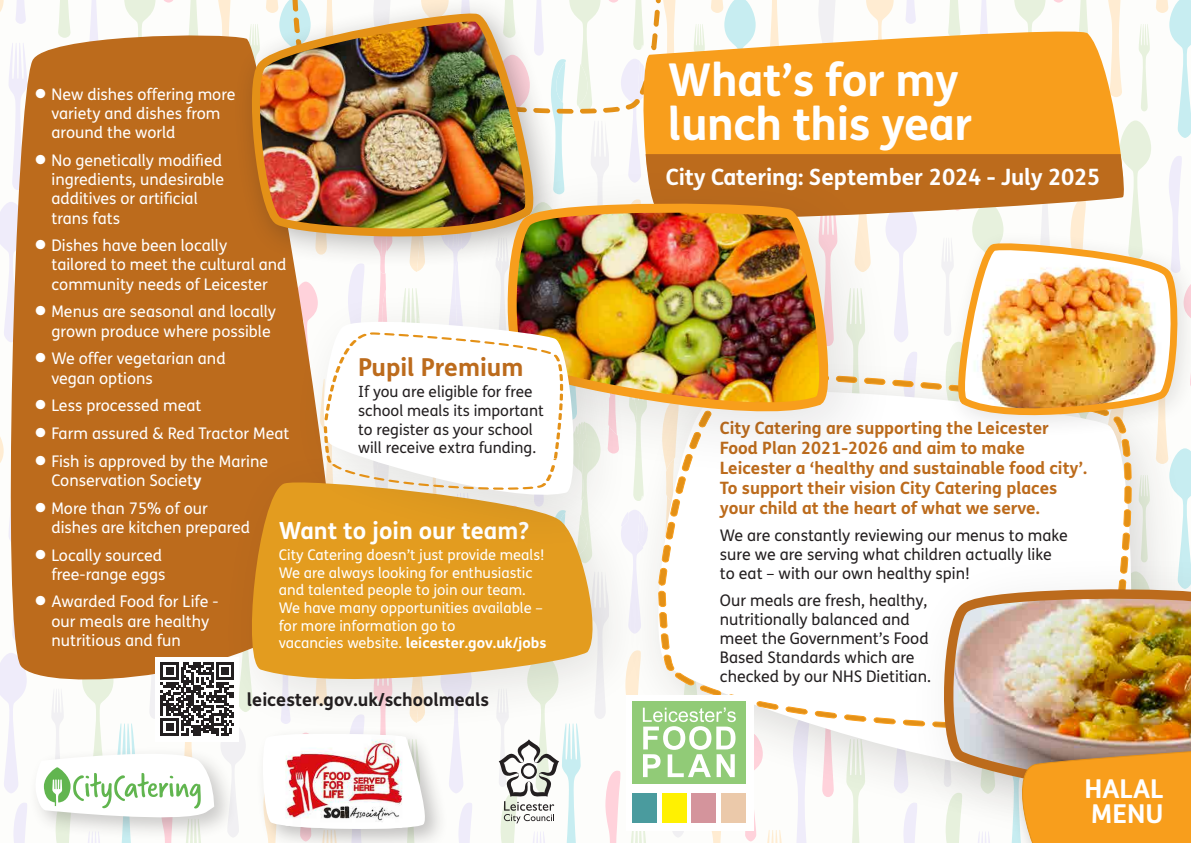
<style>
.page{position:relative;width:1191px;height:843px;background:#fff}
.page>*{position:absolute;margin:0;border:0;box-sizing:border-box;transform-origin:0 0}
.t1{font:700 45.3px/44.2px "FS Me";letter-spacing:-.01em;color:#fff}
.t2{font:700 26px "FS Me";color:#fff}
.t3{font:700 24.7px "FS Me";color:#bc6b1c}
.t4{font:700 23.5px "FS Me";color:#fff}
.t5{font:700 22.5px "FS Me";letter-spacing:-.01em;color:#fff}
.t6{font:700 18px "FS Me";color:#231f20}
.t7{font:700 17px/20px "FS Me";color:#bc6b1c}
.t8{font:16px/19.2px "FS Me";color:#fff}
.t9{font:16px/19.2px "FS Me";color:#231f20}
.t10{font:15.5px/18.5px "FS Me";color:#231f20}
.t11{font:14.7px/17.6px "FS Me";color:#fff}
.s1{font-weight:700}
</style>
<div class="page">
<svg style="left:0;top:0;width:246px;height:843px"></svg>
<div style="left:255px;top:726px;width:193px;height:117px;background:#fdfdfb"></div>
<svg style="left:0;top:32px;width:260px;height:663px;background:#c27932"></svg>
<div style="left:233px;top:0;width:331px;height:268px;background:#231f20;opacity:.31"></div>
<svg style="left:247px;top:13px;width:13px;height:232px;background:#cb8a40"></svg>
<div style="left:218px;top:449px;width:431px;height:288px;background:#231f20;opacity:.12"></div>
<svg style="left:240px;top:476px;width:20px;height:217px;background:#c98940"></svg>
<div style="left:28px;top:746px;width:209px;height:95px;background:#231f20;opacity:.23"></div>
<svg style="left:33px;top:745px;width:186px;height:80px"></svg>
<div style="left:155px;top:657px;width:84px;height:84px;background:#fff"></div>
<svg style="left:161px;top:662px;width:73px;height:73px"></svg>
<img style="left:260px;top:0;width:931px;height:843px">
<p class="t8" style="left:51px;top:85px;width:185px;text-indent:-16px">● New dishes offering more variety and dishes from around the world</p>
<p class="t8" style="left:51px;top:151px;width:174px;text-indent:-16px">● No genetically modified ingredients, undesirable additives or artificial trans fats</p>
<p class="t8" style="left:51px;top:236px;width:236px;text-indent:-16px">● Dishes have been locally tailored to meet the cultural and community needs of Leicester</p>
<p class="t8" style="left:51px;top:302px;width:226px;text-indent:-16px">● Menus are seasonal and locally grown produce where possible</p>
<p class="t8" style="left:51px;top:349px;width:176px;text-indent:-16px">● We offer vegetarian and vegan options</p>
<p class="t8" style="left:35px;top:396px;width:167px">● Less processed meat</p>
<p class="t8" style="left:35px;top:424px;width:255px">● Farm assured &amp; Red Tractor Meat</p>
<p class="t8" style="left:51px;top:452px;width:218px;text-indent:-16px">● Fish is approved by the Marine<br>Conservation Societ<span class="s1">y</span></p>
<p class="t8" style="left:51px;top:499px;width:200px;text-indent:-16px">● More than 75% of our dishes are kitchen prepared</p>
<p class="t8" style="left:35px;top:546px;width:131px;text-align:right">● Locally sourced free-range eggs</p>
<p class="t8" style="left:35px;top:592px;width:184px">● Awarded Food for Life -</p>
<p class="t8" style="left:51px;top:612px;width:159px">our meals are healthy nutritious and fun</p>
<p class="t3" style="left:358px;top:353px;width:167px">Pupil Premium</p>
<p class="t10" style="left:358px;top:383px;width:187px">If you are eligible for free school meals its important to register as your school will receive extra funding.</p>
<p class="t4" style="left:279px;top:517px;width:252px">Want to join our team?</p>
<p class="t11" style="left:279px;top:546px;width:269px">City Catering doesn’t just provide meals!<br>We are always looking for enthusiastic and talented people to join our team.<br>We have many opportunities available – for more information go to<br>vacancies website. <span class="s1">leicester.gov.uk/jobs</span></p>
<p class="t6" style="left:247px;top:689px;width:244px">leicester.gov.uk/schoolmeals</p>
<p class="t1" style="left:668px;top:59px;width:306px">What’s for my lunch this year</p>
<p class="t5" style="left:665px;top:164px;width:436px">City Catering: September 2024 - July 2025</p>
<p class="t7" style="left:719px;top:418px;width:369px">City Catering are supporting the Leicester Food Plan 2021-2026 and aim to make Leicester a ‘healthy and sustainable food city’.<br>To support their vision City Catering places your child at the heart of what we serve.</p>
<p class="t9" style="left:719px;top:526px;width:349px">We are constantly reviewing our menus to make sure we are serving what children actually like to eat – with our own healthy spin!</p>
<p class="t9" style="left:719px;top:591px;width:212px">Our meals are fresh, healthy, nutritionally balanced and meet the Government’s Food<br>Based Standards which are checked by our NHS Dietitian.</p>
<p class="t2" style="left:1084px;top:773px;width:81px">HALAL</p>
<p class="t2" style="left:1090px;top:798px;width:74px">MENU</p>
</div>
